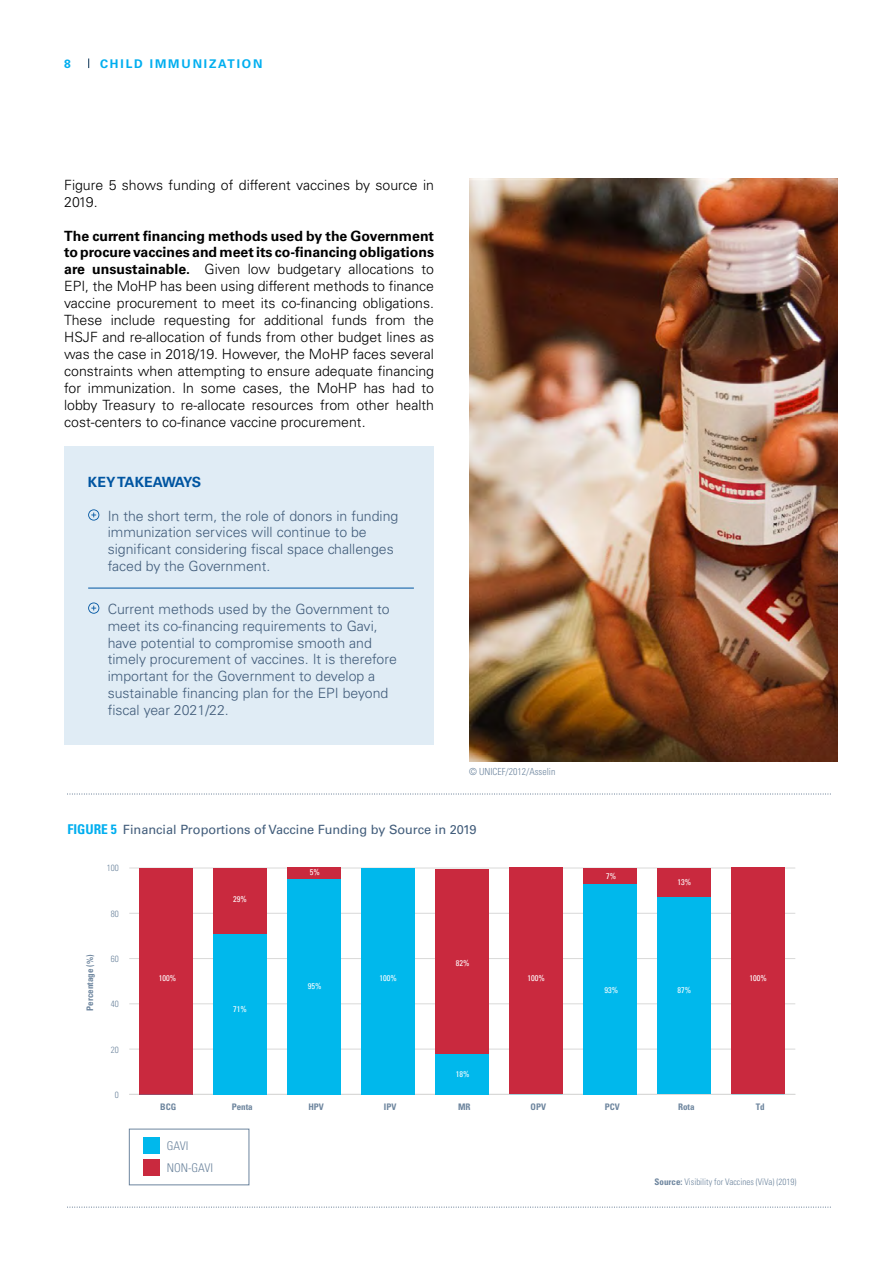
<style>
.page{position:relative;width:893px;height:1263px;background:#fff}
.page>*{position:absolute;margin:0;border:0;box-sizing:border-box;transform-origin:0 0}
.t1{font:300 14.1px/17px "Univers";color:#000}
.t2{font:300 14.1px/17px "Univers";color:#425d7b}
.t3{font:700 14.1px "Univers";letter-spacing:-.03em;color:#0055a1}
.t4{font:12.75px "Univers";color:#425d7b}
.t5{font:700 12px "Univers";letter-spacing:.155em;color:#00aeef}
.t6{font:300 condensed 12px "Univers";color:#6d859e}
.t7{font:300 condensed 9.75px "Univers";color:#6d859e}
.t8{font:300 condensed 9px "Univers";color:#6d859e}
.t9{font:700 condensed 9px "Univers";color:#6d859e}
.t10{font:condensed 8.25px "Univers";color:#fff}
.s1{font-weight:700}
.s2{font-stretch:normal}
.s3{font-weight:700;font-stretch:condensed;font-size:13.5px;color:#00aeef}
</style>
<div class="page">
<div style="left:64px;top:446px;width:370px;height:299px;background:#e0ecf5"></div>
<svg style="left:88px;top:509px;width:11px;height:12px"></svg>
<hr style="left:88px;top:588px;width:326px;height:1px;background:#0055a1">
<svg style="left:88px;top:602px;width:11px;height:12px"></svg>
<img style="left:469px;top:179px;width:368px;height:582px">
<svg style="left:67px;top:794px;width:764px;height:1px"></svg>
<div style="left:129px;top:1129px;width:120px;height:56px;border:1px solid #6d859e"></div>
<hr style="left:129px;top:1094px;width:666px;height:1px;background:#d9d9d8">
<hr style="left:129px;top:1049px;width:666px;height:1px;background:#d9d9d8">
<hr style="left:129px;top:1003px;width:666px;height:1px;background:#d9d9d8">
<hr style="left:129px;top:958px;width:666px;height:1px;background:#d9d9d8">
<hr style="left:129px;top:913px;width:666px;height:1px;background:#d9d9d8">
<hr style="left:129px;top:868px;width:666px;height:1px;background:#d9d9d8">
<div style="left:140px;top:868px;width:53px;height:226px;background:#c9293e"></div>
<div style="left:214px;top:868px;width:53px;height:65px;background:#c9293e"></div>
<div style="left:288px;top:868px;width:53px;height:11px;background:#c9293e"></div>
<div style="left:436px;top:869px;width:53px;height:185px;background:#c9293e"></div>
<div style="left:510px;top:868px;width:53px;height:226px;background:#c9293e"></div>
<div style="left:584px;top:868px;width:53px;height:16px;background:#c9293e"></div>
<div style="left:658px;top:868px;width:53px;height:29px;background:#c9293e"></div>
<div style="left:732px;top:868px;width:53px;height:226px;background:#c9293e"></div>
<div style="left:214px;top:934px;width:53px;height:160px;background:#00b8ec"></div>
<div style="left:288px;top:879px;width:53px;height:215px;background:#00b8ec"></div>
<div style="left:362px;top:868px;width:53px;height:226px;background:#00b8ec"></div>
<div style="left:436px;top:1053px;width:53px;height:41px;background:#00b8ec"></div>
<div style="left:584px;top:884px;width:53px;height:210px;background:#00b8ec"></div>
<div style="left:658px;top:897px;width:53px;height:197px;background:#00b8ec"></div>
<svg style="left:67px;top:1207px;width:764px;height:1px"></svg>
<div style="left:143px;top:1137px;width:16px;height:17px;background:#00b8ec"></div>
<div style="left:143px;top:1159px;width:16px;height:17px;background:#c9293e"></div>
<p class="t5" style="left:64px;top:56px;width:8px">8</p>
<p class="t5" style="left:100px;top:56px;width:164px">CHILD IMMUNIZATION</p>
<p class="t1" style="left:64px;top:176px;width:371px">Figure 5 shows funding of different vaccines by source in<br>2019.</p>
<p class="t1" style="left:64px;top:227px;width:371px;text-align:justify"><span class="s1">The current financing methods used by the Government to procure vaccines and meet its co-financing obligations are unsustainable.</span> Given low budgetary allocations to EPI, the MoHP has been using different methods to finance vaccine procurement to meet its co-financing obligations.<br>These include requesting for additional funds from the HSJF and re-allocation of funds from other budget lines as was the case in 2018/19. However, the MoHP faces several constraints when attempting to ensure adequate financing for immunization. In some cases, the MoHP has had to lobby Treasury to re-allocate resources from other health cost-centers to co-finance vaccine procurement.</p>
<p class="t3" style="left:88px;top:473px;width:115px">KEY TAKEAWAYS</p>
<p class="t2" style="left:108px;top:507px;width:292px">In the short term, the role of donors in funding immunization services will continue to be significant considering fiscal space challenges faced by the Government.</p>
<p class="t2" style="left:108px;top:600px;width:291px">Current methods used by the Government to meet its co-financing requirements to Gavi, have potential to compromise smooth and timely procurement of vaccines. It is therefore important for the Government to develop a sustainable financing plan for the EPI beyond fiscal year 2021/22.</p>
<p class="t7" style="left:469px;top:766px;width:88px"><span class="s2">©</span> UNICEF/2012/Asselin</p>
<p class="t4" style="left:67px;top:821px;width:411px"><span class="s3">FIGURE 5</span> Financial Proportions of Vaccine Funding by Source in 2019</p>
<p class="t8" style="left:107px;top:863px;width:13px">100</p>
<p class="t9" style="left:84px;top:1011px;width:58px;rotate:-90deg">Percentage (%)</p>
<p class="t8" style="left:111px;top:908px;width:9px">80</p>
<p class="t8" style="left:111px;top:953px;width:9px">60</p>
<p class="t8" style="left:111px;top:999px;width:9px">40</p>
<p class="t8" style="left:111px;top:1044px;width:9px">20</p>
<p class="t8" style="left:115px;top:1089px;width:5px">0</p>
<p class="t10" style="left:159px;top:973px;width:19px">100%</p>
<p class="t10" style="left:233px;top:894px;width:15px">29%</p>
<p class="t10" style="left:233px;top:1003px;width:15px">71%</p>
<p class="t10" style="left:310px;top:867px;width:12px">5%</p>
<p class="t10" style="left:308px;top:981px;width:15px">95%</p>
<p class="t10" style="left:379px;top:973px;width:19px">100%</p>
<p class="t10" style="left:456px;top:957px;width:15px">82%</p>
<p class="t10" style="left:456px;top:1068px;width:15px">18%</p>
<p class="t10" style="left:527px;top:973px;width:19px">100%</p>
<p class="t10" style="left:606px;top:871px;width:12px">7%</p>
<p class="t10" style="left:677px;top:877px;width:15px">13%</p>
<p class="t10" style="left:604px;top:984px;width:15px">93%</p>
<p class="t10" style="left:677px;top:984px;width:15px">87%</p>
<p class="t10" style="left:749px;top:973px;width:19px">100%</p>
<p class="t9" style="left:160px;top:1101px;width:18px">BCG</p>
<p class="t9" style="left:232px;top:1101px;width:23px">Penta</p>
<p class="t9" style="left:308px;top:1101px;width:17px">HPV</p>
<p class="t9" style="left:384px;top:1101px;width:14px">IPV</p>
<p class="t9" style="left:458px;top:1101px;width:14px">MR</p>
<p class="t9" style="left:530px;top:1101px;width:17px">OPV</p>
<p class="t9" style="left:605px;top:1101px;width:17px">PCV</p>
<p class="t9" style="left:678px;top:1101px;width:18px">Rota</p>
<p class="t9" style="left:756px;top:1101px;width:10px">Td</p>
<p class="t6" style="left:167px;top:1139px;width:23px">GAVI</p>
<p class="t6" style="left:167px;top:1160px;width:48px">NON-GAVI</p>
<p class="t8" style="left:654px;top:1176px;width:143px"><span class="s1">Source:</span> Visibility for Vaccines (ViVa) (2019)</p>
</div>
